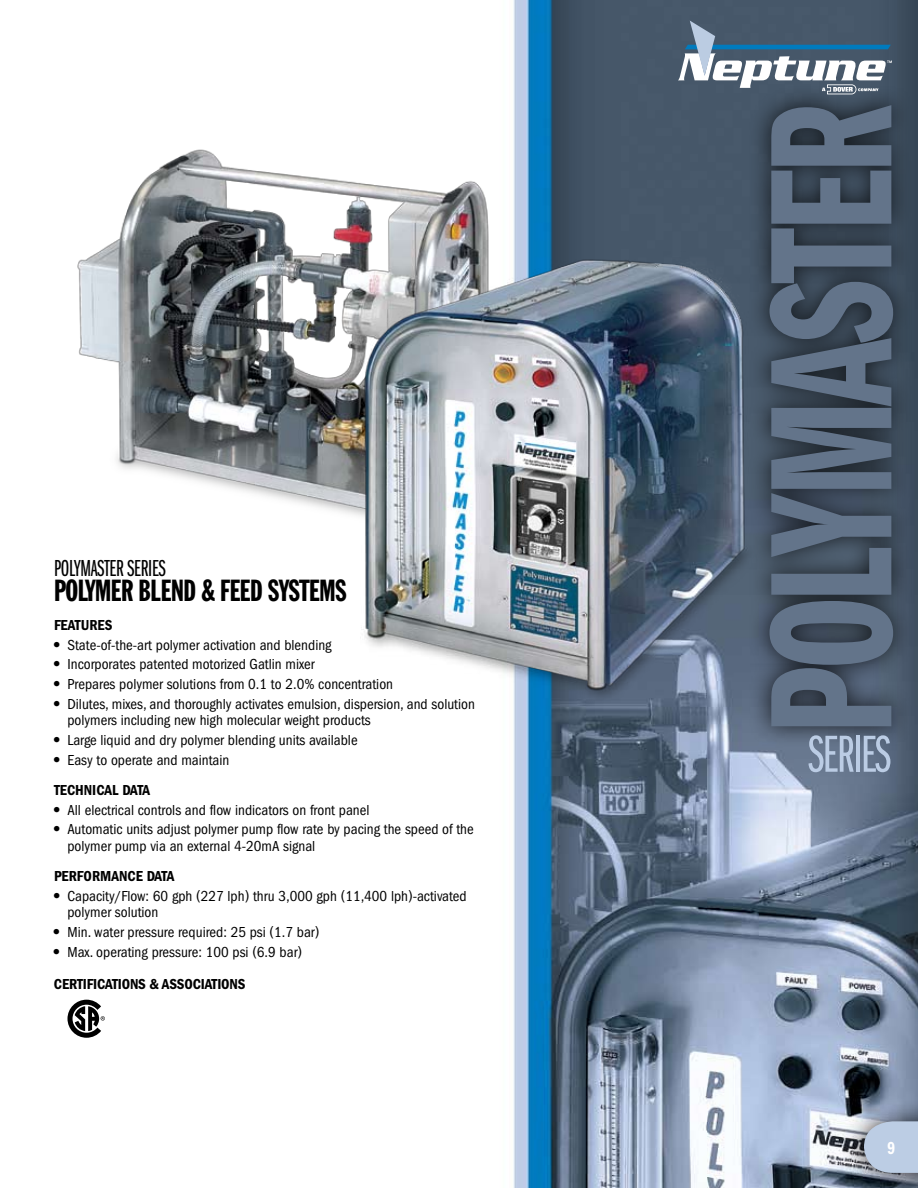
<style>
.page{position:relative;width:918px;height:1188px;background:#fff}
.page>*{position:absolute;margin:0;border:0;box-sizing:border-box;transform-origin:0 0}
.t1{font:180px "Franklin Gothic Demi Cmpr";letter-spacing:-.03em;color:#63748a;scale:.85 1}
.t2{font:54px "Franklin Gothic Book X Cmpr";color:#bbcce4}
.t3{font:30px "Franklin Gothic Extra Cond";letter-spacing:-.01em;color:#000}
.t4{font:24px "Franklin Gothic Book X Cmpr";letter-spacing:-.01em;color:#000}
.t5{font:18px "Franklin Gothic Demi Cmpr";color:#fff}
.t6{font:condensed 15px/16.5px "Franklin Gothic";color:#000}
.t7{font:600 condensed 15px "Franklin Gothic";letter-spacing:-.01em;color:#000}
.s1{font-family:"Univers";font-stretch:normal}
.s2{font-weight:600}
</style>
<div class="page">
<img style="left:67px;top:0;width:851px;height:1188px">
<div style="left:745px;top:81px;width:173px;height:818px;background:#000;opacity:.75"></div>
<svg style="left:68px;top:1000px;width:37px;height:38px"></svg>
<img style="left:67px;top:102px;width:451px;height:433px">
<img style="left:335px;top:199px;width:440px;height:522px">
<svg style="left:678px;top:21px;width:214px;height:73px"></svg>
<div style="left:840px;top:1098px;width:78px;height:90px;background:#000;opacity:.75"></div>
<svg style="left:864px;top:1121px;width:54px;height:52px;background:#b7c6db"></svg>
<h3 class="t4" style="left:54px;top:556px;width:88px">POLYMASTER SERIES</h3>
<h3 class="t3" style="left:54px;top:575px;width:293px">POLYMER BLEND &amp; FEED SYSTEMS</h3>
<p class="t7" style="left:54px;top:616px;width:44px">FEATURES</p>
<p class="t6" style="left:54px;top:636px;width:279px"><span class="s1">•</span> State-of-the-art polymer activation and blending</p>
<p class="t6" style="left:54px;top:656px;width:262px"><span class="s1">•</span> Incorporates patented motorized Gatlin mixer</p>
<p class="t6" style="left:54px;top:676px;width:341px"><span class="s1">•</span> Prepares polymer solutions from 0.1 to 2.0% concentration</p>
<p class="t6" style="left:68px;top:696px;width:409px;text-indent:-14px"><span class="s1">•</span> Dilutes, mixes, and thoroughly activates emulsion, dispersion, and solution polymers including new high molecular weight products</p>
<p class="t6" style="left:54px;top:732px;width:305px"><span class="s1">•</span> Large liquid and dry polymer blending units available</p>
<p class="t6" style="left:54px;top:745px;width:177px;line-height:30.3px"><span class="s1">•</span> Easy to operate and maintain<br><span class="s2">TECHNICAL DATA</span></p>
<p class="t6" style="left:54px;top:802px;width:317px"><span class="s1">•</span> All electrical controls and flow indicators on front panel</p>
<p class="t6" style="left:68px;top:821px;width:408px;text-indent:-14px"><span class="s1">•</span> Automatic units adjust polymer pump flow rate by pacing the speed of the polymer pump via an external 4-20mA signal</p>
<p class="t7" style="left:54px;top:868px;width:17px">PERFORMA</p>
<p class="t7" style="left:119px;top:868px;width:44px">NCE DATA</p>
<p class="t6" style="left:67px;top:888px;width:401px;text-indent:-13px"><span class="s1">•</span> Capacity/Flow: 60 gph (227 lph) thru 3,000 gph (11,400 lph)-activated polymer solution</p>
<p class="t6" style="left:54px;top:924px;width:267px"><span class="s1">•</span> Min. water pressure required: 25 psi (1.7 bar)</p>
<p class="t6" style="left:54px;top:936px;width:250px;line-height:31.8px"><span class="s1">•</span> Max. operating pressure: 100 psi (6.9 bar)<br><span class="s2">CERTIFI</span></p>
<p class="t7" style="left:97px;top:975px;width:111px">CATIONS &amp; ASSOCIATIO</p>
<p class="t7" style="left:230px;top:975px;width:17px">NS</p>
<h1 class="t1" style="left:733px;top:734px;width:744px;rotate:-90deg">POLYMASTER</h1>
<h2 class="t2" style="left:808px;top:726px;width:29px">SERIES</h2>
<p class="t5" style="left:888px;top:1138px;width:9px">9</p>
</div>
